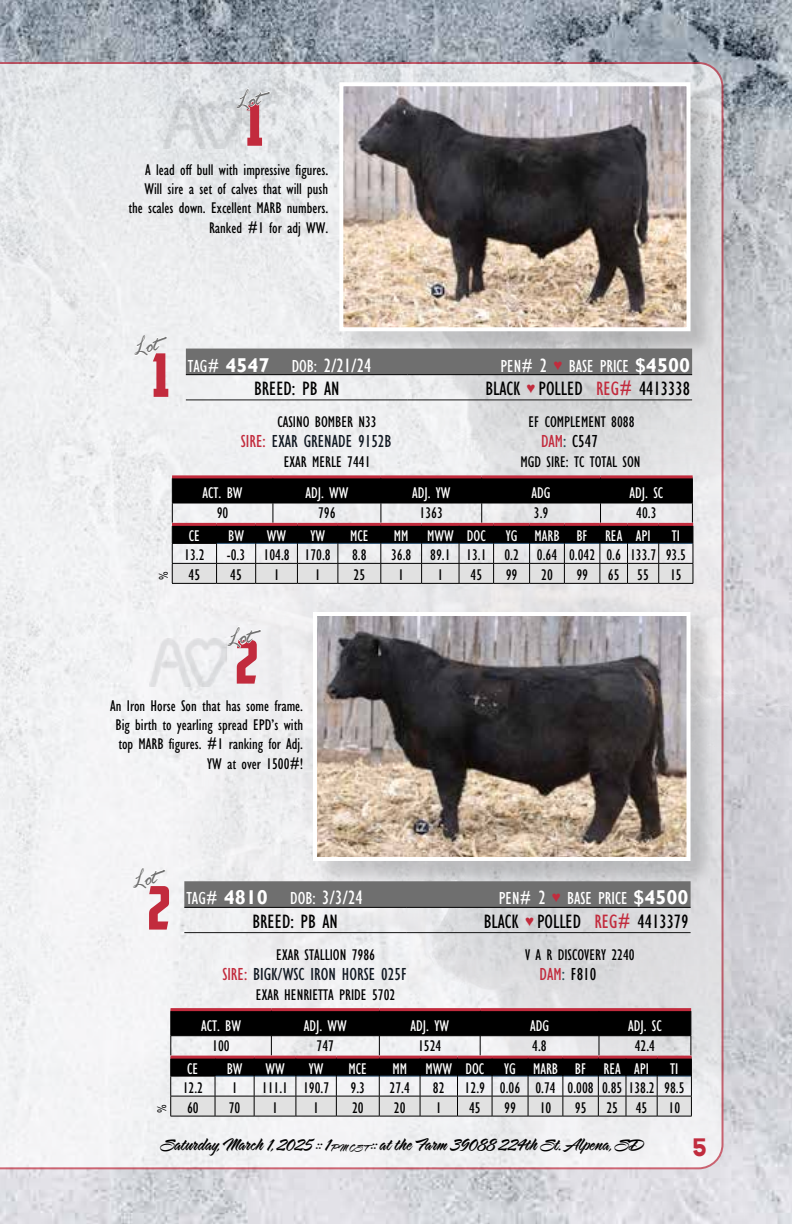
<style>
.page{position:relative;width:792px;height:1224px;background:#fff}
.page>*{position:absolute;margin:0;border:0;box-sizing:border-box;transform-origin:0 0}
.t1{font:60px "American Captain";color:#c22b3d}
.t2{font:700 24px "Arvo";color:#c22b3d}
.t3{font:condensed 20px "Gill Sans";color:#000}
.t4{font:20px "Sarah Script";letter-spacing:-.015em;color:#000}
.t5{font:condensed 18px "Gill Sans";color:#fff}
.t6{font:condensed 18px "Gill Sans";color:#111923}
.t7{font:condensed 18px "Gill Sans";color:#000}
.t8{font:condensed 16px/19.2px "Gill Sans";color:#000;text-align:right}
.t9{font:condensed 16px "Gill Sans";color:#fff}
.t10{font:12px "Arial Narrow";color:#000}
.s1{font-weight:700;font-stretch:normal;font-size:20px}
.s2{font-size:20px}
.s3{color:#c22b3d}
.s4{color:#254d57}
.s5{font-size:11.6px}
</style>
<div class="page">
<img style="left:0;top:0;width:792px;height:1224px">
<svg style="left:0;top:62px;width:336px;height:1107px"></svg>
<img style="left:168px;top:435px;width:624px;height:734px">
<img style="left:336px;top:62px;width:456px;height:444px">
<div style="left:342px;top:85px;width:373px;height:271px;background:#000;opacity:.14"></div>
<img style="left:344px;top:87px;width:342px;height:239px">
<div style="left:339px;top:82px;width:352px;height:249px;border:4px solid #fff"></div>
<img style="left:164px;top:101px;width:77px;height:47px">
<div style="left:316px;top:615px;width:400px;height:271px;background:#000;opacity:.14"></div>
<img style="left:318px;top:617px;width:368px;height:239px">
<div style="left:313px;top:612px;width:378px;height:249px;border:4px solid #fff"></div>
<img style="left:149px;top:639px;width:78px;height:47px">
<div style="left:186px;top:349px;width:506px;height:25px;background:#6f6f6f"></div>
<hr style="left:186px;top:374px;width:222px;height:1px;background:#000">
<hr style="left:408px;top:374px;width:284px;height:1px;background:#000">
<hr style="left:186px;top:400px;width:222px;height:1px;background:#151515">
<hr style="left:408px;top:400px;width:284px;height:1px;background:#151515">
<hr style="left:172px;top:475px;width:101px;height:3px;background:#c22b3d">
<hr style="left:273px;top:475px;width:108px;height:3px;background:#c22b3d">
<hr style="left:381px;top:475px;width:101px;height:3px;background:#c22b3d">
<hr style="left:482px;top:475px;width:119px;height:3px;background:#c22b3d">
<hr style="left:601px;top:475px;width:92px;height:3px;background:#c22b3d">
<svg style="left:172px;top:477px;width:522px;height:107px;background:#827c7e"></svg>
<hr style="left:628px;top:583px;width:31px;height:1px;background:#000">
<hr style="left:659px;top:583px;width:34px;height:1px;background:#000">
<svg style="left:184px;top:881px;width:507px;height:26px;background:#6f6f6f"></svg>
<hr style="left:184px;top:907px;width:222px;height:1px;background:#000">
<hr style="left:406px;top:907px;width:285px;height:1px;background:#000">
<hr style="left:184px;top:932px;width:222px;height:1px;background:#151515">
<hr style="left:406px;top:932px;width:285px;height:1px;background:#151515">
<hr style="left:171px;top:1008px;width:100px;height:3px;background:#c22b3d">
<hr style="left:271px;top:1008px;width:108px;height:3px;background:#c22b3d">
<hr style="left:379px;top:1008px;width:101px;height:3px;background:#c22b3d">
<hr style="left:480px;top:1008px;width:119px;height:3px;background:#c22b3d">
<hr style="left:599px;top:1008px;width:92px;height:3px;background:#c22b3d">
<svg style="left:170px;top:1010px;width:522px;height:107px"></svg>
<hr style="left:626px;top:1116px;width:31px;height:1px;background:#000">
<hr style="left:657px;top:1116px;width:35px;height:1px;background:#000">
<svg style="left:235px;top:89px;width:36px;height:22px"></svg>
<svg style="left:226px;top:627px;width:36px;height:21px"></svg>
<svg style="left:131px;top:335px;width:38px;height:23px"></svg>
<svg style="left:130px;top:868px;width:37px;height:23px"></svg>
<h1 class="t1" style="left:246px;top:88px;width:19px">1</h1>
<p class="t8" style="left:128px;top:161px;width:201px">A lead off bull with impressive figures.<br>Will sire a set of calves that will push the scales down. Excellent MARB numbers.<br>Ranked #1 for adj WW.</p>
<h1 class="t1" style="left:152px;top:339px;width:19px">1</h1>
<p class="t10" style="left:155px;top:580px;width:10px;rotate:-90deg">%</p>
<p class="t5" style="left:188px;top:356px;width:185px">TAG# <span class="s1">4547</span> DOB: <span class="s2">2/21/24</span></p>
<p class="t5" style="left:500px;top:356px;width:191px">PEN# <span class="s2">2</span> <span class="s3">♥</span> BASE PRICE <span class="s1">$4500</span></p>
<p class="t3" style="left:254px;top:378px;width:87px">BREED: PB AN</p>
<p class="t3" style="left:485px;top:378px;width:206px">BLACK <span class="s3">♥</span> POLLED <span class="s3">REG#</span> 4413338</p>
<p class="t8" style="left:278px;top:413px;width:101px">CASINO BOMBER N33</p>
<p class="t8" style="left:528px;top:413px;width:108px">EF COMPLEMENT 8088</p>
<p class="t6" style="left:241px;top:432px;width:152px"><span class="s3">SIRE:</span> EXAR GRENADE 9152B</p>
<p class="t7" style="left:541px;top:432px;width:59px"><span class="s3">DAM</span><span class="s4">:</span> C547</p>
<p class="t8" style="left:284px;top:453px;width:88px">EXAR MERLE 7441</p>
<p class="t8" style="left:521px;top:453px;width:121px">MGD SIRE: TC TOTAL SON</p>
<p class="t9" style="left:203px;top:484px;width:41px">ACT. BW</p>
<p class="t9" style="left:305px;top:484px;width:45px">ADJ. WW</p>
<p class="t9" style="left:412px;top:484px;width:40px">ADJ. YW</p>
<p class="t9" style="left:532px;top:484px;width:21px">ADG</p>
<p class="t9" style="left:630px;top:484px;width:35px">ADJ. SC</p>
<p class="t8" style="left:217px;top:504px;width:13px">90</p>
<p class="t8" style="left:318px;top:504px;width:19px">796</p>
<p class="t8" style="left:420px;top:504px;width:25px">1363</p>
<p class="t8" style="left:534px;top:504px;width:16px">3.9</p>
<p class="t8" style="left:636px;top:504px;width:22px">40.3</p>
<p class="t9" style="left:189px;top:527px;width:13px">CE</p>
<p class="t9" style="left:228px;top:527px;width:17px">BW</p>
<p class="t9" style="left:267px;top:527px;width:21px">WW</p>
<p class="t9" style="left:310px;top:527px;width:16px">YW</p>
<p class="t9" style="left:350px;top:527px;width:20px">MCE</p>
<p class="t9" style="left:394px;top:527px;width:93px">MM MWW DOC</p>
<p class="t9" style="left:506px;top:527px;width:146px">YG MARB BF REA API</p>
<p class="t9" style="left:672px;top:527px;width:10px">TI</p>
<p class="t8" style="left:184px;top:546px;width:22px">13.2</p>
<p class="t8" style="left:227px;top:546px;width:105px">-0.3 104.8 170.8</p>
<p class="t8" style="left:352px;top:546px;width:16px">8.8</p>
<p class="t8" style="left:391px;top:546px;width:296px">36.8 89.1 13.1 0.2 0.64 0.042 0.6 133.7 93.5</p>
<p class="t8" style="left:189px;top:566px;width:13px">45</p>
<p class="t8" style="left:230px;top:566px;width:13px">45</p>
<p class="t8" style="left:274px;top:566px;width:7px">1</p>
<p class="t8" style="left:315px;top:566px;width:7px">1</p>
<p class="t8" style="left:354px;top:566px;width:13px">25</p>
<p class="t8" style="left:398px;top:566px;width:7px">1</p>
<p class="t8" style="left:437px;top:566px;width:7px">1</p>
<p class="t8" style="left:471px;top:566px;width:13px">45</p>
<p class="t8" style="left:506px;top:566px;width:13px">99</p>
<p class="t8" style="left:541px;top:566px;width:13px">20</p>
<p class="t8" style="left:576px;top:566px;width:74px">99 65 55</p>
<p class="t8" style="left:670px;top:566px;width:13px">15</p>
<h1 class="t1" style="left:235px;top:626px;width:25px">2</h1>
<p class="t8" style="left:110px;top:697px;width:194px">An Iron Horse Son that has some frame.<br>Big birth to yearling spread EPD’s with top MARB figures. #1 ranking for Adj.<br>YW at over 1500#!</p>
<h1 class="t1" style="left:147px;top:872px;width:25px">2</h1>
<p class="t10" style="left:153px;top:1113px;width:10px;rotate:-90deg">%</p>
<p class="t5" style="left:186px;top:889px;width:178px">TAG# <span class="s1">4810</span> DOB: <span class="s2">3/3/24</span></p>
<p class="t5" style="left:499px;top:889px;width:191px">PEN# <span class="s2">2</span> <span class="s3">♥</span> BASE PRICE <span class="s1">$4500</span></p>
<p class="t3" style="left:253px;top:911px;width:87px">BREED: PB AN</p>
<p class="t3" style="left:484px;top:911px;width:206px">BLACK <span class="s3">♥</span> POLLED <span class="s3">REG#</span> 4413379</p>
<p class="t8" style="left:276px;top:945px;width:100px">EXAR STALLION 7986</p>
<p class="t8" style="left:525px;top:945px;width:111px">V A R DISCOVERY 2240</p>
<p class="t6" style="left:222px;top:964px;width:186px"><span class="s3">SIRE:</span> BIGK/WSC IRON HORSE 025F</p>
<p class="t7" style="left:540px;top:964px;width:58px"><span class="s3">DAM</span><span class="s4">:</span> F810</p>
<p class="t8" style="left:256px;top:985px;width:141px">EXAR HENRIETTA PRIDE 5702</p>
<p class="t9" style="left:201px;top:1017px;width:41px">ACT. BW</p>
<p class="t9" style="left:304px;top:1017px;width:45px">ADJ. WW</p>
<p class="t9" style="left:411px;top:1017px;width:40px">ADJ. YW</p>
<p class="t9" style="left:530px;top:1017px;width:21px">ADG</p>
<p class="t9" style="left:628px;top:1017px;width:35px">ADJ. SC</p>
<p class="t8" style="left:212px;top:1036px;width:19px">100</p>
<p class="t8" style="left:317px;top:1036px;width:19px">747</p>
<p class="t8" style="left:418px;top:1036px;width:25px">1524</p>
<p class="t8" style="left:532px;top:1036px;width:16px">4.8</p>
<p class="t8" style="left:635px;top:1036px;width:22px">42.4</p>
<p class="t9" style="left:187px;top:1060px;width:13px">CE</p>
<p class="t9" style="left:227px;top:1060px;width:17px">BW</p>
<p class="t9" style="left:265px;top:1060px;width:21px">WW</p>
<p class="t9" style="left:309px;top:1060px;width:16px">YW</p>
<p class="t9" style="left:349px;top:1060px;width:20px">MCE</p>
<p class="t9" style="left:392px;top:1060px;width:93px">MM MWW DOC</p>
<p class="t9" style="left:504px;top:1060px;width:146px">YG MARB BF REA API</p>
<p class="t9" style="left:670px;top:1060px;width:10px">TI</p>
<p class="t8" style="left:183px;top:1079px;width:22px">12.2</p>
<p class="t8" style="left:232px;top:1079px;width:7px">1</p>
<p class="t8" style="left:262px;top:1079px;width:69px">111.1 190.7</p>
<p class="t8" style="left:351px;top:1079px;width:16px">9.3</p>
<p class="t8" style="left:390px;top:1079px;width:22px">27.4</p>
<p class="t8" style="left:433px;top:1079px;width:253px">82 12.9 0.06 0.74 0.008 0.85 138.2 98.5</p>
<p class="t8" style="left:187px;top:1099px;width:13px">60</p>
<p class="t8" style="left:229px;top:1099px;width:13px">70</p>
<p class="t8" style="left:272px;top:1099px;width:7px">1</p>
<p class="t8" style="left:313px;top:1099px;width:7px">1</p>
<p class="t8" style="left:352px;top:1099px;width:13px">20</p>
<p class="t8" style="left:394px;top:1099px;width:13px">20</p>
<p class="t8" style="left:436px;top:1099px;width:7px">1</p>
<p class="t8" style="left:469px;top:1099px;width:13px">45</p>
<p class="t8" style="left:504px;top:1099px;width:13px">99</p>
<p class="t8" style="left:540px;top:1099px;width:13px">10</p>
<p class="t8" style="left:575px;top:1099px;width:74px">95 25 45</p>
<p class="t8" style="left:669px;top:1099px;width:13px">10</p>
<p class="t4" style="left:161px;top:1134px;width:484px">Saturday, March 1, 2025 :: 1<span class="s5">PM CS T</span> :: at the Farm 39088 224th St. Alpena, SD</p>
<h2 class="t2" style="left:692px;top:1133px;width:16px">5</h2>
</div>
